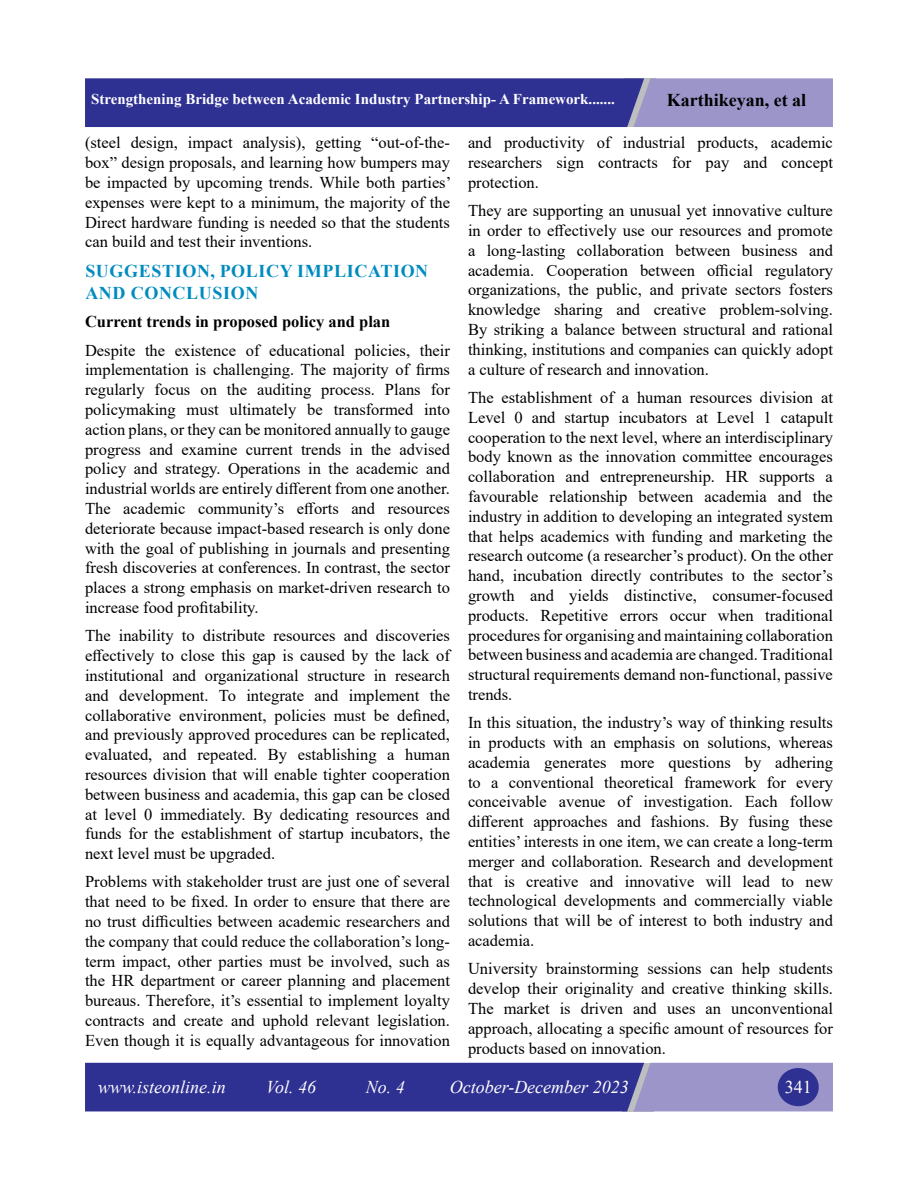
<style>
.page{position:relative;width:918px;height:1188px;background:#fff}
.page>*{position:absolute;margin:0;border:0;box-sizing:border-box;transform-origin:0 0}
.t1{font:italic 18px "Times New Roman";color:#fff}
.t2{font:700 18px/21.6px "Times New Roman";letter-spacing:.035em;color:#008bbf}
.t3{font:700 18px "Times New Roman";color:#000}
.t4{font:18px "Times New Roman";color:#fff}
.t5{font:16.5px/19.8px "Times New Roman";color:#000;text-align:justify}
.t6{font:700 16.5px "Times New Roman";color:#000}
.t7{font:700 15px "Times New Roman";color:#fff}
</style>
<div class="page">
<svg style="left:85px;top:1063px;width:748px;height:48px;background:#48489e"></svg>
<div style="left:778px;top:1068px;width:41px;height:38px;background:#2e3092;border-radius:50%"></div>
<svg style="left:85px;top:78px;width:748px;height:49px;background:#4c4ca1"></svg>
<p class="t7" style="left:91px;top:89px;width:525px">Strengthening Bridge between Academic Industry Partnership- A Framework.......</p>
<p class="t3" style="left:667px;top:87px;width:141px">Karthikeyan, et al</p>
<p class="t5" style="left:85px;top:132px;width:368px">(steel design, impact analysis), getting “out-of-the&shy;box” design proposals, and learning how bumpers may be impacted by upcoming trends. While both parties’ expenses were kept to a minimum, the majority of the Direct hardware funding is needed so that the students can build and test their inventions.</p>
<p class="t2" style="left:85px;top:260px;width:344px">SUGGESTION, POLICY IMPLICATION<br>AND CONCLUSION</p>
<p class="t6" style="left:85px;top:310px;width:307px">Current trends in proposed policy and plan</p>
<p class="t5" style="left:85px;top:340px;width:366px">Despite the existence of educational policies, their implementation is challenging. The majority of firms regularly focus on the auditing process. Plans for policymaking must ultimately be transformed into action plans, or they can be monitored annually to gauge progress and examine current trends in the advised policy and strategy. Operations in the academic and industrial worlds are entirely different from one another.<br>The academic community’s efforts and resources deteriorate because impact-based research is only done with the goal of publishing in journals and presenting fresh discoveries at conferences. In contrast, the sector places a strong emphasis on market-driven research to increase food profitability.</p>
<p class="t5" style="left:85px;top:625px;width:366px">The inability to distribute resources and discoveries effectively to close this gap is caused by the lack of institutional and organizational structure in research and development. To integrate and implement the collaborative environment, policies must be defined, and previously approved procedures can be replicated, evaluated, and repeated. By establishing a human resources division that will enable tighter cooperation between business and academia, this gap can be closed at level 0 immediately. By dedicating resources and funds for the establishment of startup incubators, the next level must be upgraded.</p>
<p class="t5" style="left:85px;top:872px;width:366px">Problems with stakeholder trust are just one of several that need to be fixed. In order to ensure that there are no trust difficulties between academic researchers and the company that could reduce the collaboration’s long&shy;term impact, other parties must be involved, such as the HR department or career planning and placement bureaus. Therefore, it’s essential to implement loyalty contracts and create and uphold relevant legislation.<br>Even though it is equally advantageous for innovation</p>
<p class="t5" style="left:468px;top:132px;width:366px">and productivity of industrial products, academic researchers sign contracts for pay and concept protection.</p>
<p class="t5" style="left:468px;top:200px;width:366px">They are supporting an unusual yet innovative culture in order to effectively use our resources and promote a long-lasting collaboration between business and academia. Cooperation between official regulatory organizations, the public, and private sectors fosters knowledge sharing and creative problem-solving.<br>By striking a balance between structural and rational thinking, institutions and companies can quickly adopt a culture of research and innovation.</p>
<p class="t5" style="left:468px;top:387px;width:366px">The establishment of a human resources division at Level 0 and startup incubators at Level 1 catapult cooperation to the next level, where an interdisciplinary body known as the innovation committee encourages collaboration and entrepreneurship. HR supports a favourable relationship between academia and the industry in addition to developing an integrated system that helps academics with funding and marketing the research outcome (a researcher’s product). On the other hand, incubation directly contributes to the sector’s growth and yields distinctive, consumer-focused products. Repetitive errors occur when traditional procedures for organising and maintaining collaboration between business and academia are changed. Traditional structural requirements demand non-functional, passive trends.</p>
<p class="t5" style="left:468px;top:712px;width:366px">In this situation, the industry’s way of thinking results in products with an emphasis on solutions, whereas academia generates more questions by adhering to a conventional theoretical framework for every conceivable avenue of investigation. Each follow different approaches and fashions. By fusing these entities’ interests in one item, we can create a long-term merger and collaboration. Research and development that is creative and innovative will lead to new technological developments and commercially viable solutions that will be of interest to both industry and academia.</p>
<p class="t5" style="left:468px;top:958px;width:366px">University brainstorming sessions can help students develop their originality and creative thinking skills.<br>The market is driven and uses an unconventional approach, allocating a specific amount of resources for products based on innovation.</p>
<p class="t1" style="left:98px;top:1074px;width:129px">www.isteonline.in</p>
<p class="t1" style="left:266px;top:1074px;width:52px">Vol. 46</p>
<p class="t1" style="left:366px;top:1074px;width:41px">No. 4</p>
<p class="t1" style="left:450px;top:1074px;width:181px">October-December 2023</p>
<p class="t4" style="left:785px;top:1074px;width:28px">341</p>
</div>
